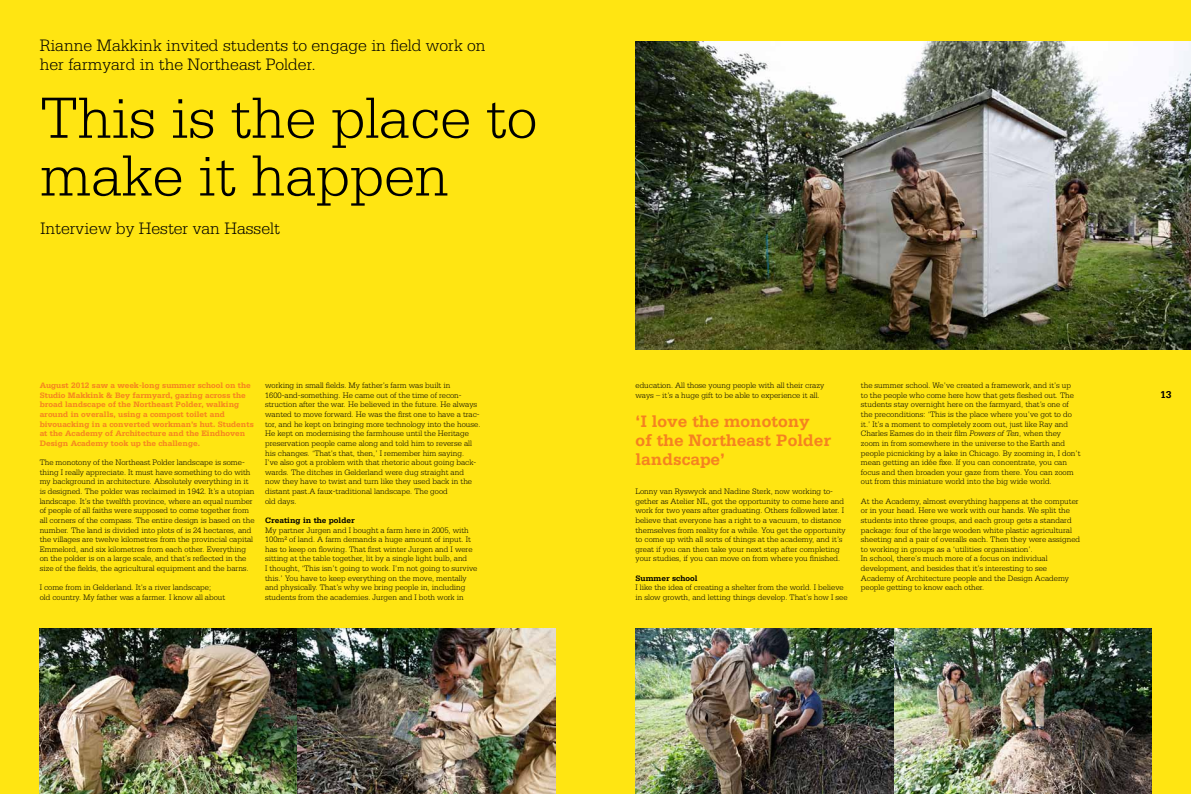
<style>
.page{position:relative;width:1191px;height:794px;background:#ffe512}
.page>*{position:absolute;margin:0;border:0;box-sizing:border-box;transform-origin:0 0}
.t1{font:300 61.25px/57.8px "Serifa";color:#000}
.t2{font:300 17.5px/19.2px "Serifa";color:#000}
.t3{font:700 17.5px/19.2px "Serifa";color:#f58220}
.t4{font:700 10.5px "Serifa";color:#000}
.t5{font:300 8.31px/9.6px "Serifa";color:#000}
.t6{font:700 8.31px/9.6px "Serifa";color:#f58220}
.t7{font:700 8.31px "Serifa";color:#000}
.s1{font-style:italic}
</style>
<div class="page">
<img style="left:39px;top:629px;width:517px;height:165px">
<img style="left:635px;top:629px;width:516px;height:165px">
<img style="left:635px;top:41px;width:556px;height:308px">
<h2 class="t2" style="left:40px;top:36px;width:447px">Rianne Makkink invited students to engage in field work on her farmyard in the Northeast Polder.</h2>
<h1 class="t1" style="left:40px;top:89px;width:498px">This is the place to make it happen</h1>
<h2 class="t2" style="left:41px;top:219px;width:241px">Interview by Hester van Hasselt</h2>
<p class="t6" style="left:40px;top:380px;width:216px">August 2012 saw a week-long summer school on the Studio Makkink &amp; Bey farmyard, gazing across the broad landscape of the Northeast Polder, walking around in overalls, using a compost toilet and bivouacking in a converted workman’s hut. Students at the Academy of Architecture and the Eindhoven Design Academy took up the challenge.</p>
<p class="t5" style="left:40px;top:458px;width:216px">The monotony of the Northeast Polder landscape is some&shy;thing I really appreciate. It must have something to do with my background in architecture. Absolutely everything in it is designed. The polder was reclaimed in 1942. It’s a utopian landscape. It’s the twelfth province, where an equal number of people of all faiths were supposed to come together from all corners of the compass. The entire design is based on the number. The land is divided into plots of is 24 hectares, and the villages are twelve kilometres from the provincial capital Emmelord, and six kilometres from each other. Everything on the polder is on a large scale, and that’s reflected in the size of the fields, the agricultural equipment and the barns.</p>
<p class="t5" style="left:40px;top:583px;width:187px">I come from in Gelderland. It’s a river landscape;<br>old country. My father was a farmer. I know all about</p>
<p class="t5" style="left:265px;top:381px;width:217px">working in small fields. My father’s farm was built in 1600-and-something. He came out of the time of recon&shy;struction after the war. He believed in the future. He always wanted to move forward. He was the first one to have a trac&shy;tor, and he kept on bringing more technology into the house.<br>He kept on modernising the farmhouse until the Heritage preservation people came along and told him to reverse all his changes. ‘That’s that, then,’ I remember him saying.<br>I’ve also got a problem with that rhetoric about going back&shy;wards. The ditches in Gelderland were dug straight and now they have to twist and turn like they used back in the distant past.A faux-traditional landscape. The good<br>old days.</p>
<p class="t7" style="left:265px;top:515px;width:91px">Creating in the polder</p>
<p class="t5" style="left:265px;top:525px;width:214px">My partner Jurgen and I bought a farm here in 2005, with 100m² of land. A farm demands a huge amount of input. It has to keep on flowing. That first winter Jurgen and I were sitting at the table together, lit by a single light bulb, and<br>I thought, ‘This isn’t going to work. I’m not going to survive this.’ You have to keep everything on the move, mentally and physically. That’s why we bring people in, including students from the academies. Jurgen and I both work in</p>
<p class="t5" style="left:635px;top:381px;width:190px">education. All those young people with all their crazy ways – it’s a huge gift to be able to experience it all.</p>
<h2 class="t3" style="left:635px;top:411px;width:197px">‘I love the monotony<br>of the Northeast Polder landscape’</h2>
<p class="t5" style="left:635px;top:486px;width:212px">Lonny van Ryswyck and Nadine Sterk, now working to&shy;gether as Atelier NL, got the opportunity to come here and work for two years after graduating. Others followed later. I believe that everyone has a right to a vacuum, to distance themselves from reality for a while. You get the opportunity to come up with all sorts of things at the academy, and it’s great if you can then take your next step after completing your studies, if you can move on from where you finished.</p>
<p class="t7" style="left:635px;top:573px;width:63px">Summer school</p>
<p class="t5" style="left:635px;top:583px;width:214px">I like the idea of creating a shelter from the world. I believe in slow growth, and letting things develop. That’s how I see</p>
<p class="t5" style="left:861px;top:381px;width:221px">the summer school. We’ve created a framework, and it’s up<br>to the people who come here how that gets fleshed out. The students stay overnight here on the farmyard, that’s one of the preconditions: ‘This is the place where you’ve got to do it.’ It’s a moment to completely zoom out, just like Ray and Charles Eames do in their film <span class="s1">Powers of Ten</span>, when they zoom in from somewhere in the universe to the Earth and people picnicking by a lake in Chicago. By zooming in, I don’t mean getting an idée fixe. If you can concentrate, you can focus and then broaden your gaze from there. You can zoom out from this miniature world into the big wide world.</p>
<p class="t5" style="left:861px;top:496px;width:221px">At the Academy, almost everything happens at the computer or in your head. Here we work with our hands. We split the students into three groups, and each group gets a standard package: four of the large wooden white plastic agricultural sheeting and a pair of overalls each. Then they were assigned to working in groups as a ‘utilities organisation’.<br>In school, there’s much more of a focus on individual development, and besides that it’s interesting to see Academy of Architecture people and the Design Academy people getting to know each other.</p>
<p class="t4" style="left:1160px;top:388px;width:13px">13</p>
</div>
